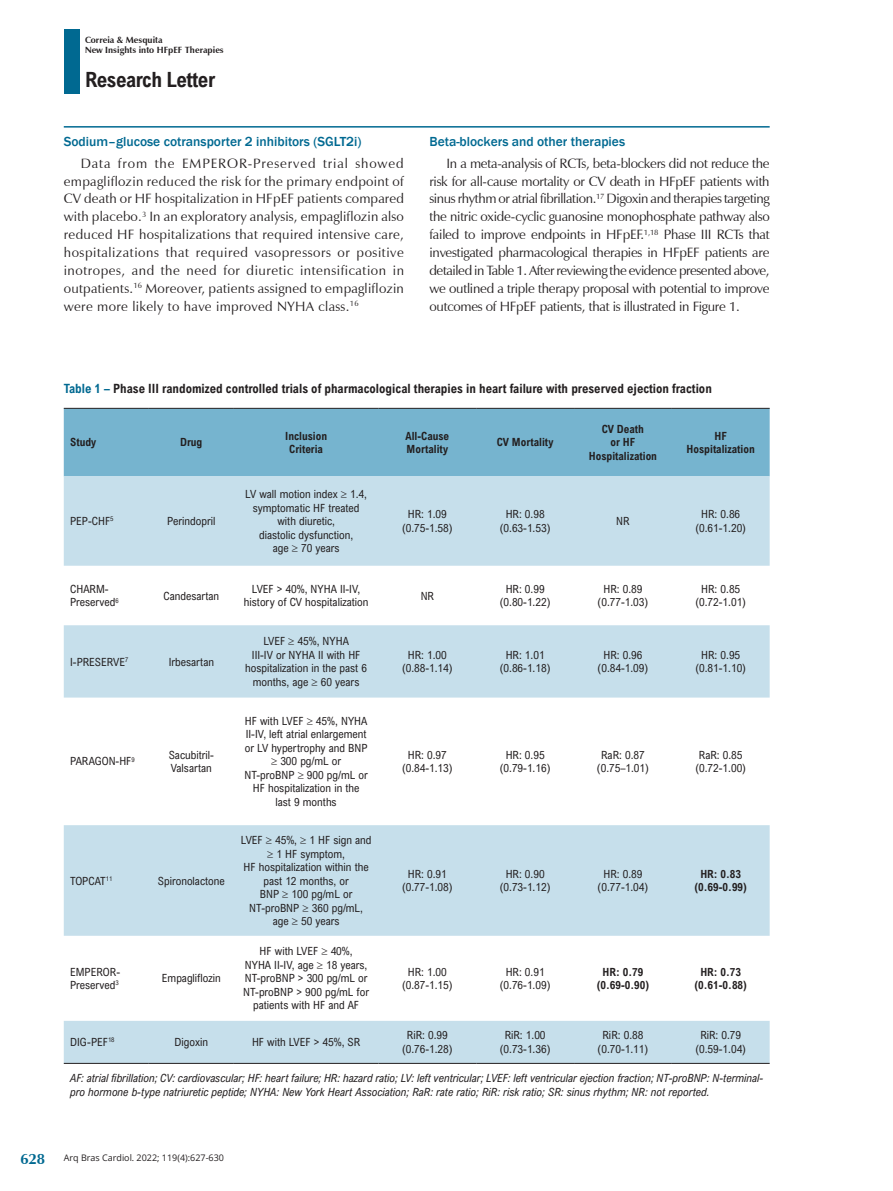
<style>
.page{position:relative;width:893px;height:1191px;background:#fff}
.page>*{position:absolute;margin:0;border:0;box-sizing:border-box;transform-origin:0 0}
.t1{font:700 21px "Arial Nova Cond";letter-spacing:-.02em;color:#231f20}
.t2{font:700 15px "Zapf Humanist 601 BT";color:#006991}
._01-TEXTO_BASICO{font:13.5px/17.9px "Zapf Humanist 601 BT";color:#231f20;text-align:justify}
._03_-_SUBTITULO_PRIN{font:500 13.5px "Franklin Gothic";color:#006991}
._01_TÍTULO_TABELA{font:700 12.75px "Arial Nova Cond";color:#231f20}
._02_TEXTO_TABELA_BAS{font:11.25px/13.5px "Arial Nova Cond";color:#231f20;text-align:center}
._05_LEGENDA_TABELA{font:italic 11.25px/13.5px "Arial Nova Cond";color:#231f20}
._04_DESTAQUE_TABELA{font:700 11.25px/13.5px "Arial Nova Cond";color:#231f20;text-align:center}
._02_TEXTO_TABELA_BAS-2{font:700 11.25px/13.5px "Arial Nova Cond";color:#231f20;text-align:center}
.t3{font:700 9px/10.8px "Zapf Humanist 601 BT";color:#231f20}
.t4{font:9px "Open Sans";color:#231f20}
.s1{color:#006991}
</style>
<div class="page">
<hr style="left:64px;top:126px;width:706px;height:2px;background:#006991">
<div style="left:64px;top:29px;width:16px;height:65px;background:#006991"></div>
<div style="left:64px;top:409px;width:706px;height:67px;background:#76b4cf"></div>
<svg style="left:64px;top:476px;width:706px;height:587px;fill:#c6dfeb"></svg>
<hr style="left:64px;top:408px;width:85px;height:1px;background:#231f20">
<hr style="left:149px;top:408px;width:85px;height:1px;background:#231f20">
<hr style="left:234px;top:408px;width:144px;height:1px;background:#231f20">
<hr style="left:378px;top:408px;width:98px;height:1px;background:#231f20">
<hr style="left:476px;top:408px;width:98px;height:1px;background:#231f20">
<hr style="left:574px;top:408px;width:98px;height:1px;background:#231f20">
<hr style="left:672px;top:408px;width:98px;height:1px;background:#231f20">
<hr style="left:64px;top:1063px;width:85px;height:1px;background:#231f20">
<hr style="left:149px;top:1063px;width:85px;height:1px;background:#231f20">
<hr style="left:234px;top:1063px;width:144px;height:1px;background:#231f20">
<hr style="left:378px;top:1063px;width:98px;height:1px;background:#231f20">
<hr style="left:476px;top:1063px;width:98px;height:1px;background:#231f20">
<hr style="left:574px;top:1063px;width:98px;height:1px;background:#231f20">
<hr style="left:672px;top:1063px;width:98px;height:1px;background:#231f20">
<p class="t3" style="left:85px;top:34px;width:140px">Correia &amp; Mesquita<br>New Insights into HFpEF Therapies</p>
<h1 class="t1" style="left:85px;top:67px;width:132px">Research Letter</h1>
<p class="_03_-_SUBTITULO_PRIN" style="left:64px;top:133px;width:299px">Sodium–glucose cotransporter 2 inhibitors (SGLT2i)</p>
<p class="_01-TEXTO_BASICO" style="left:64px;top:154px;width:342px;text-indent:17px">Data from the EMPEROR-Preserved trial showed empagliflozin reduced the risk for the primary endpoint of CV death or HF hospitalization in HFpEF patients compared with placebo.<sup>3</sup> In an exploratory analysis, empagliflozin also reduced HF hospitalizations that required intensive care, hospitalizations that required vasopressors or positive inotropes, and the need for diuretic intensification in outpatients.<sup>16</sup> Moreover, patients assigned to empagliflozin were more likely to have improved NYHA class.<sup>16</sup></p>
<p class="_03_-_SUBTITULO_PRIN" style="left:429px;top:133px;width:197px">Beta-blockers and other therapies</p>
<p class="_01-TEXTO_BASICO" style="left:429px;top:154px;width:342px;text-indent:17px">In a meta-analysis of RCTs, beta-blockers did not reduce the risk for all-cause mortality or CV death in HFpEF patients with sinus rhythm or atrial fibrillation.<sup>17</sup> Digoxin and therapies targeting the nitric oxide-cyclic guanosine monophosphate pathway also failed to improve endpoints in HFpEF.<sup>1,18</sup> Phase III RCTs that investigated pharmacological therapies in HFpEF patients are detailed in Table 1. After reviewing the evidence presented above, we outlined a triple therapy proposal with potential to improve outcomes of HFpEF patients, that is illustrated in Figure 1.</p>
<p class="_01_TÍTULO_TABELA" style="left:64px;top:380px;width:650px"><span class="s1">Table 1 –</span> Phase III randomized controlled trials of pharmacological therapies in heart failure with preserved ejection fraction</p>
<p class="_04_DESTAQUE_TABELA" style="left:70px;top:435px;width:28px">Study</p>
<p class="_04_DESTAQUE_TABELA" style="left:180px;top:435px;width:24px">Drug</p>
<p class="_04_DESTAQUE_TABELA" style="left:285px;top:429px;width:43px">Inclusion<br>Criteria</p>
<p class="_04_DESTAQUE_TABELA" style="left:405px;top:429px;width:45px;text-align:left">All-Cause<br>Mortality</p>
<p class="_04_DESTAQUE_TABELA" style="left:497px;top:435px;width:58px">CV Mortality</p>
<p class="_04_DESTAQUE_TABELA" style="left:589px;top:422px;width:70px">CV Death<br>or HF<br>Hospitalization</p>
<p class="_04_DESTAQUE_TABELA" style="left:687px;top:429px;width:70px">HF<br>Hospitalization</p>
<p class="_02_TEXTO_TABELA_BAS" style="left:70px;top:514px;width:45px">PEP-CHF<sup>5</sup></p>
<p class="_02_TEXTO_TABELA_BAS" style="left:167px;top:514px;width:50px">Perindopril</p>
<p class="_02_TEXTO_TABELA_BAS" style="left:245px;top:487px;width:123px">LV wall motion index ≥ 1.4, symptomatic HF treated with diuretic,<br>diastolic dysfunction,<br>age ≥ 70 years</p>
<p class="_02_TEXTO_TABELA_BAS" style="left:402px;top:507px;width:52px">HR: 1.09 (0.75-1.58)</p>
<p class="_02_TEXTO_TABELA_BAS" style="left:500px;top:507px;width:52px">HR: 0.98 (0.63-1.53)</p>
<p class="_02_TEXTO_TABELA_BAS" style="left:616px;top:514px;width:15px">NR</p>
<p class="_02_TEXTO_TABELA_BAS" style="left:695px;top:507px;width:52px">HR: 0.86 (0.61-1.20)</p>
<p class="_02_TEXTO_TABELA_BAS" style="left:70px;top:582px;width:50px;text-align:left">CHARM-<br>Preserved<sup>6</sup></p>
<p class="_02_TEXTO_TABELA_BAS" style="left:163px;top:588px;width:57px">Candesartan</p>
<p class="_02_TEXTO_TABELA_BAS" style="left:244px;top:582px;width:126px">LVEF &gt; 40%, NYHA II-IV, history of CV hospitalization</p>
<p class="_02_TEXTO_TABELA_BAS" style="left:421px;top:588px;width:15px">NR</p>
<p class="_02_TEXTO_TABELA_BAS" style="left:500px;top:582px;width:52px">HR: 0.99 (0.80-1.22)</p>
<p class="_02_TEXTO_TABELA_BAS" style="left:598px;top:582px;width:52px">HR: 0.89 (0.77-1.03)</p>
<p class="_02_TEXTO_TABELA_BAS" style="left:695px;top:582px;width:52px">HR: 0.85 (0.72-1.01)</p>
<p class="_02_TEXTO_TABELA_BAS" style="left:70px;top:654px;width:60px">I-PRESERVE<sup>7</sup></p>
<p class="_02_TEXTO_TABELA_BAS" style="left:169px;top:654px;width:47px">Irbesartan</p>
<p class="_02_TEXTO_TABELA_BAS" style="left:70px;top:754px;width:66px">PARAGON-HF<sup>9</sup></p>
<p class="_02_TEXTO_TABELA_BAS" style="left:169px;top:748px;width:47px;text-align:left">Sacubitril-<br>Valsartan</p>
<p class="_02_TEXTO_TABELA_BAS" style="left:70px;top:873px;width:44px">TOPCAT<sup>11</sup></p>
<p class="_02_TEXTO_TABELA_BAS" style="left:158px;top:873px;width:68px">Spironolactone</p>
<p class="_02_TEXTO_TABELA_BAS" style="left:70px;top:964px;width:51px;text-align:left">EMPEROR-<br>Preserved<sup>3</sup></p>
<p class="_02_TEXTO_TABELA_BAS" style="left:162px;top:971px;width:60px">Empagliflozin</p>
<p class="_02_TEXTO_TABELA_BAS" style="left:245px;top:634px;width:123px">LVEF ≥ 45%, NYHA<br>III-IV or NYHA II with HF hospitalization in the past 6 months, age ≥ 60 years</p>
<p class="_02_TEXTO_TABELA_BAS" style="left:244px;top:714px;width:125px">HF with LVEF ≥ 45%, NYHA<br>II-IV, left atrial enlargement or LV hypertrophy and BNP ≥ 300 pg/mL or<br>NT-proBNP ≥ 900 pg/mL or<br>HF hospitalization in the last 9 months</p>
<p class="_02_TEXTO_TABELA_BAS" style="left:241px;top:833px;width:132px">LVEF ≥ 45%, ≥ 1 HF sign and ≥ 1 HF symptom,<br>HF hospitalization within the past 12 months, or<br>BNP ≥ 100 pg/mL or<br>NT-proBNP ≥ 360 pg/mL, age ≥ 50 years</p>
<p class="_02_TEXTO_TABELA_BAS" style="left:243px;top:944px;width:127px">HF with LVEF ≥ 40%,<br>NYHA II-IV, age ≥ 18 years,<br>NT-proBNP &gt; 300 pg/mL or<br>NT-proBNP &gt; 900 pg/mL for patients with HF and AF</p>
<p class="_02_TEXTO_TABELA_BAS" style="left:402px;top:648px;width:52px">HR: 1.00 (0.88-1.14)</p>
<p class="_02_TEXTO_TABELA_BAS" style="left:500px;top:648px;width:52px">HR: 1.01 (0.86-1.18)</p>
<p class="_02_TEXTO_TABELA_BAS" style="left:598px;top:648px;width:52px">HR: 0.96 (0.84-1.09)</p>
<p class="_02_TEXTO_TABELA_BAS" style="left:695px;top:648px;width:52px">HR: 0.95 (0.81-1.10)</p>
<p class="_02_TEXTO_TABELA_BAS" style="left:402px;top:748px;width:52px">HR: 0.97 (0.84-1.13)</p>
<p class="_02_TEXTO_TABELA_BAS" style="left:500px;top:748px;width:52px">HR: 0.95 (0.79-1.16)</p>
<p class="_02_TEXTO_TABELA_BAS" style="left:597px;top:748px;width:53px">RaR: 0.87 (0.75–1.01)</p>
<p class="_02_TEXTO_TABELA_BAS" style="left:695px;top:748px;width:52px">RaR: 0.85 (0.72-1.00)</p>
<p class="_02_TEXTO_TABELA_BAS" style="left:402px;top:867px;width:52px">HR: 0.91 (0.77-1.08)</p>
<p class="_02_TEXTO_TABELA_BAS" style="left:500px;top:867px;width:52px">HR: 0.90 (0.73-1.12)</p>
<p class="_02_TEXTO_TABELA_BAS" style="left:598px;top:867px;width:52px">HR: 0.89 (0.77-1.04)</p>
<p class="_02_TEXTO_TABELA_BAS-2" style="left:694px;top:867px;width:54px">HR: 0.83 (0.69-0.99)</p>
<p class="_02_TEXTO_TABELA_BAS" style="left:402px;top:964px;width:52px">HR: 1.00 (0.87-1.15)</p>
<p class="_02_TEXTO_TABELA_BAS" style="left:500px;top:964px;width:52px">HR: 0.91 (0.76-1.09)</p>
<p class="_02_TEXTO_TABELA_BAS-2" style="left:597px;top:964px;width:54px">HR: 0.79 (0.69-0.90)</p>
<p class="_02_TEXTO_TABELA_BAS-2" style="left:694px;top:964px;width:54px">HR: 0.73 (0.61-0.88)</p>
<p class="_02_TEXTO_TABELA_BAS" style="left:70px;top:1035px;width:46px">DIG-PEF<sup>18</sup></p>
<p class="_02_TEXTO_TABELA_BAS" style="left:175px;top:1035px;width:35px">Digoxin</p>
<p class="_02_TEXTO_TABELA_BAS" style="left:252px;top:1035px;width:110px">HF with LVEF &gt; 45%, SR</p>
<p class="_02_TEXTO_TABELA_BAS" style="left:402px;top:1028px;width:52px">RiR: 0.99 (0.76-1.28)</p>
<p class="_02_TEXTO_TABELA_BAS" style="left:500px;top:1028px;width:52px">RiR: 1.00 (0.73-1.36)</p>
<p class="_02_TEXTO_TABELA_BAS" style="left:598px;top:1028px;width:52px">RiR: 0.88 (0.70-1.11)</p>
<p class="_02_TEXTO_TABELA_BAS" style="left:695px;top:1028px;width:52px">RiR: 0.79 (0.59-1.04)</p>
<p class="_05_LEGENDA_TABELA" style="left:70px;top:1071px;width:695px">AF: atrial fibrillation; CV: cardiovascular; HF: heart failure; HR: hazard ratio; LV: left ventricular; LVEF: left ventricular ejection fraction; NT-proBNP: N-terminal&shy;pro hormone b-type natriuretic peptide; NYHA: New York Heart Association; RaR: rate ratio; RiR: risk ratio; SR: sinus rhythm; NR: not reported.</p>
<h2 class="t2" style="left:20px;top:1149px;width:26px">628</h2>
<p class="t4" style="left:64px;top:1152px;width:162px">Arq Bras Cardiol. 2022; 119(4):627-630</p>
</div>
